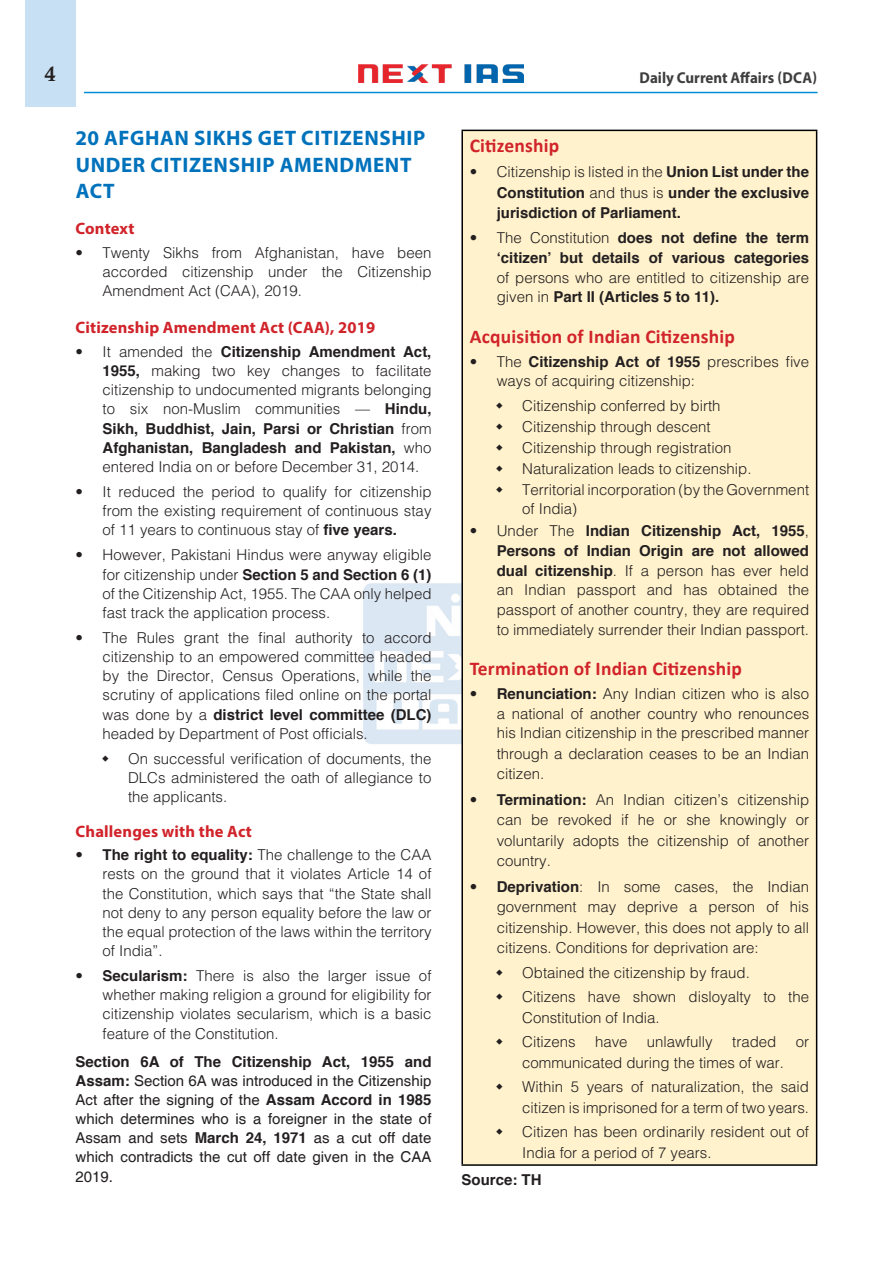
<style>
.page{position:relative;width:893px;height:1263px;background:#fff}
.page>*{position:absolute;margin:0;border:0;box-sizing:border-box;transform-origin:0 0}
.H-1{font:700 21px/26.4px "Myriad Pro";letter-spacing:.03em;color:#0072bc}
.t1{font:21px "Calis MT Bol";color:#231f20}
.H-2{font:700 19.5px "Calibri";letter-spacing:.01em;color:#d1232a}
.H-2-2{font:700 16.5px "Myriad Pro";letter-spacing:.01em;color:#d1232a}
.t2{font:700 15.75px "Myriad Pro";color:#3e3e3f;scale:.95 1}
.t3{font:300 15px/19.2px "Helvetica";color:#231f20;text-align:justify}
.body{font:700 15px/19.6px "Helvetica";color:#231f20;text-align:justify}
.body-2{font:15px/19.2px "Helvetica";color:#231f20;text-align:justify}
.s1{font-weight:700}
.s2{font-weight:300}
</style>
<div class="page">
<div style="left:25px;top:0;width:51px;height:107px;background:#c7e0f3"></div>
<img style="left:359px;top:64px;width:165px;height:19px">
<hr style="left:84px;top:92px;width:733px;height:1px;background:#008fd5">
<img style="left:363px;top:583px;width:98px;height:161px">
<div style="left:462px;top:130px;width:355px;height:1035px;background:#fff2cc"></div>
<hr style="left:461px;top:130px;width:356px;height:1px;background:#000">
<hr style="left:461px;top:131px;width:2px;height:1033px;background:#000">
<hr style="left:816px;top:131px;width:1px;height:1033px;background:#000">
<hr style="left:461px;top:1164px;width:356px;height:2px;background:#000">
<h1 class="t1" style="left:45px;top:62px;width:12px">4</h1>
<p class="t2" style="left:640px;top:67px;width:188px">Daily Current Affairs (DCA)</p>
<p class="H-1" style="left:76px;top:124px;width:351px">20 AFGHAN SIKHS GET CITIZENSHIP<br>UNDER CITIZENSHIP AMENDMENT<br>ACT</p>
<p class="H-2-2" style="left:76px;top:218px;width:60px">Context</p>
<p class="t3" style="left:103px;top:242px;width:330px;text-indent:-27px">• Twenty Sikhs from Afghanistan, have been accorded citizenship under the Citizenship Amendment Act (CAA), 2019.</p>
<p class="H-2-2" style="left:76px;top:317px;width:301px">Citizenship Amendment Act (CAA), 2019</p>
<p class="t3" style="left:103px;top:342px;width:330px;text-indent:-27px">• It amended the <span class="s1">Citizenship Amendment Act, 1955,</span> making two key changes to facilitate citizenship to undocumented migrants belonging to six non-Muslim communities — <span class="s1">Hindu, Sikh, Buddhist, Jain, Parsi or Christian</span> from <span class="s1">Afghanistan, Bangladesh and Pakistan,</span> who entered India on or before December 31, 2014.</p>
<p class="t3" style="left:103px;top:482px;width:330px;text-indent:-27px">• It reduced the period to qualify for citizenship from the existing requirement of continuous stay of 11 years to continuous stay of <span class="s1">five years.</span></p>
<p class="t3" style="left:103px;top:545px;width:330px;text-indent:-27px">• However, Pakistani Hindus were anyway eligible for citizenship under <span class="s1">Section 5 and Section 6 (1) </span>of the Citizenship Act, 1955. The CAA only helped fast track the application process.</p>
<p class="t3" style="left:103px;top:628px;width:330px;text-indent:-27px">• The Rules grant the final authority to accord citizenship to an empowered committee headed by the Director, Census Operations, while the scrutiny of applications filed online on the portal was done by a <span class="s1">district level committee (DLC) </span>headed by Department of Post officials.</p>
<p class="t3" style="left:128px;top:748px;width:305px">On successful verification of documents, the DLCs administered the oath of allegiance to the applicants.</p>
<p class="H-2-2" style="left:76px;top:820px;width:178px">Challenges with the Act</p>
<p class="t3" style="left:103px;top:845px;width:330px;text-indent:-27px">• <span class="s1">The right to equality:</span> The challenge to the CAA rests on the ground that it violates Article 14 of the Constitution, which says that “the State shall not deny to any person equality before the law or the equal protection of the laws within the territory of India”.</p>
<p class="t3" style="left:103px;top:966px;width:330px;text-indent:-27px">• <span class="s1">Secularism:</span> There is also the larger issue of whether making religion a ground for eligibility for citizenship violates secularism, which is a basic feature of the Constitution.</p>
<p class="body-2" style="left:76px;top:1052px;width:357px"><span class="s1">Section 6A of The Citizenship Act, 1955 and Assam:</span> Section 6A was introduced in the Citizenship Act after the signing of the <span class="s1">Assam Accord in 1985 </span>which determines who is a foreigner in the state of Assam and sets <span class="s1">March 24, 1971</span> as a cut off date which contradicts the cut off date given in the CAA 2019.</p>
<p class="H-2" style="left:470px;top:132px;width:91px">Citizenship</p>
<p class="body" style="left:497px;top:162px;width:314px;line-height:20.2px;text-indent:-27px"><span class="s2">• Citizenship is listed in the</span> Union List under the Constitution <span class="s2">and thus is</span> under the exclusive jurisdiction of Parliament.</p>
<p class="body" style="left:497px;top:228px;width:314px;text-indent:-27px"><span class="s2">• The Constitution</span> does not define the term ‘citizen’ but details of various categories <span class="s2">of persons who are entitled to citizenship are given in</span> Part II (Articles 5 to 11).</p>
<p class="H-2" style="left:470px;top:322px;width:267px">Acquisition of Indian Citizenship</p>
<p class="t3" style="left:497px;top:351px;width:314px;line-height:19.6px;text-indent:-27px">• The <span class="s1">Citizenship Act of 1955</span> prescribes five ways of acquiring citizenship:</p>
<p class="t3" style="left:522px;top:395px;width:200px">Citizenship conferred by birth</p>
<p class="t3" style="left:522px;top:416px;width:190px">Citizenship through descent</p>
<p class="t3" style="left:522px;top:438px;width:211px">Citizenship through registration</p>
<p class="t3" style="left:522px;top:459px;width:231px">Naturalization leads to citizenship.</p>
<p class="t3" style="left:522px;top:480px;width:288px;line-height:18.1px">Territorial incorporation (by the Government of India)</p>
<p class="t3" style="left:497px;top:521px;width:314px;line-height:19.6px;text-indent:-27px">• Under The <span class="s1">Indian Citizenship Act, 1955</span>, <span class="s1">Persons of Indian Origin are not allowed dual citizenship</span>. If a person has ever held an Indian passport and has obtained the passport of another country, they are required to immediately surrender their Indian passport.</p>
<p class="H-2" style="left:470px;top:654px;width:274px">Termination of Indian Citizenship</p>
<p class="t3" style="left:497px;top:683px;width:314px;line-height:20px;text-indent:-27px">• <span class="s1">Renunciation:</span> Any Indian citizen who is also a national of another country who renounces his Indian citizenship in the prescribed manner through a declaration ceases to be an Indian citizen.</p>
<p class="t3" style="left:497px;top:789px;width:314px;line-height:20.2px;text-indent:-27px">• <span class="s1">Termination:</span> An Indian citizen’s citizenship can be revoked if he or she knowingly or voluntarily adopts the citizenship of another country.</p>
<p class="t3" style="left:497px;top:876px;width:314px;line-height:20.2px;text-indent:-27px">• <span class="s1">Deprivation</span>: In some cases, the Indian government may deprive a person of his citizenship. However, this does not apply to all citizens. Conditions for deprivation are:</p>
<p class="t3" style="left:522px;top:962px;width:229px">Obtained the citizenship by fraud.</p>
<p class="t3" style="left:522px;top:985px;width:288px;line-height:21px">Citizens have shown disloyalty to the<br>Constitution of India.</p>
<p class="t3" style="left:522px;top:1031px;width:55px">Citizens</p>
<p class="t3" style="left:595px;top:1031px;width:34px">have</p>
<p class="t3" style="left:647px;top:1031px;width:67px">unlawfully</p>
<p class="t3" style="left:732px;top:1031px;width:46px">traded</p>
<p class="t3" style="left:796px;top:1031px;width:15px">or</p>
<p class="t3" style="left:522px;top:1052px;width:263px">communicated during the times of war.</p>
<p class="t3" style="left:522px;top:1075px;width:288px;line-height:21px">Within 5 years of naturalization, the said citizen is imprisoned for a term of two years.</p>
<p class="t3" style="left:522px;top:1120px;width:288px;line-height:21px">Citizen has been ordinarily resident out of<br>India for a period of 7 years.</p>
<p class="body" style="left:461px;top:1170px;width:82px">Source: TH</p>
</div>
